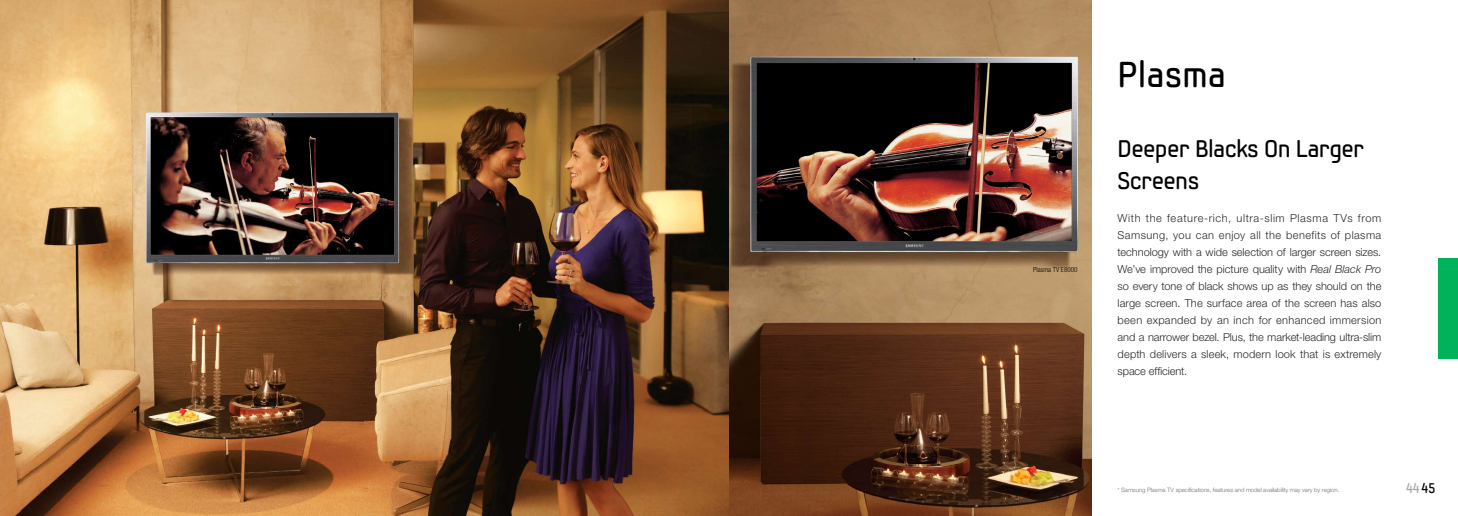
<style>
.page{position:relative;width:1458px;height:516px;background:#fff}
.page>*{position:absolute;margin:0;border:0;box-sizing:border-box;transform-origin:0 0}
.t1{font:36px "Samsung Imagination Modern";color:#000}
.t2{font:24px/32px "Samsung Imagination Modern";letter-spacing:-.025em;color:#000}
.t3{font:14px "Samsung Modern Condensed";color:#a7a9ac}
.t4{font:300 11px/17px "Helvetica Neue";letter-spacing:.015em;color:#29292a;text-align:justify}
.t5{font:300 condensed 7px "Helvetica Neue";color:#000}
.t6{font:300 6px "Helvetica Neue";letter-spacing:-.01em;color:#6d6f71}
.s1{font-style:italic}
.s2{color:#000}
</style>
<div class="page">
<img style="left:0;top:0;width:1091px;height:516px">
<div style="left:1437px;top:258px;width:20px;height:101px;background:#00b25a"></div>
<p class="t5" style="left:1032px;top:266px;width:46px">Plasma TV E8000</p>
<h1 class="t1" style="left:1117px;top:52px;width:110px">Plasma</h1>
<h2 class="t2" style="left:1117px;top:133px;width:248px">Deeper Blacks On Larger<br>Screens</h2>
<p class="t4" style="left:1117px;top:209px;width:265px">With the feature-rich, ultra-slim Plasma TVs from Samsung, you can enjoy all the benefits of plasma technology with a wide selection of larger screen sizes.<br>We’ve improved the picture quality with <span class="s1">Real Black Pro </span>so every tone of black shows up as they should on the large screen. The surface area of the screen has also been expanded by an inch for enhanced immersion and a narrower bezel. Plus, the market-leading ultra-slim depth delivers a sleek, modern look that is extremely space efficient.</p>
<p class="t6" style="left:1117px;top:487px;width:223px">* Samsung Plasma TV specifications, features and model availability may vary by region.</p>
<p class="t3" style="left:1405px;top:479px;width:31px">44 <span class="s2">45</span></p>
</div>
